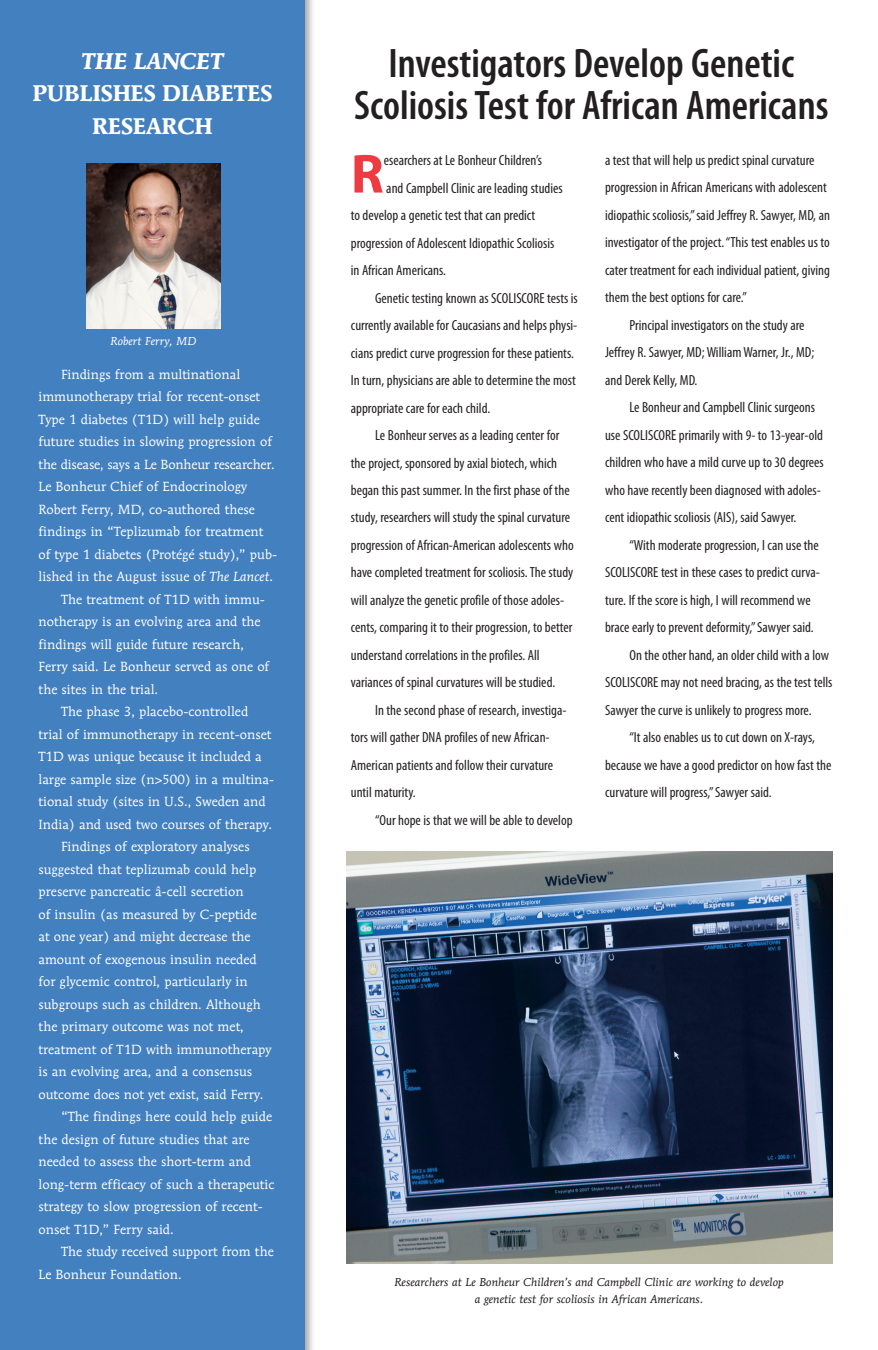
<style>
.page{position:relative;width:878px;height:1350px;background:#fff}
.page>*{position:absolute;margin:0;border:0;box-sizing:border-box;transform-origin:0 0}
.t1{font:700 55.5px "Myriad Pro";color:#ee3a41}
.t2{font:600 condensed 41.5px/42.1px "Myriad Pro";color:#231f20;text-align:center}
.t3{font:700 22.5px/32.6px "Mendoza Roman";letter-spacing:-.02em;color:#fff;text-align:center}
.t4{font:italic 700 22.5px "Mendoza Roman";letter-spacing:-.02em;color:#fff}
.t5{font:condensed 14.75px "Myriad Pro";color:#231f20}
.t6{font:13.12px "Mendoza Roman";color:#fff}
.t7{font:italic 11.25px/16.2px "Mendoza Roman";color:#231f20;text-align:center}
.t8{font:italic 11.25px "Mendoza Roman";color:#fff}
.s1{font-style:italic}
</style>
<div class="page">
<img style="left:346px;top:851px;width:486px;height:412px">
<div style="left:0;top:0;width:315px;height:1350px;background:#231f20;opacity:.45"></div>
<div style="left:0;top:0;width:305px;height:1350px;background:#4380bf"></div>
<img style="left:86px;top:163px;width:134px;height:165px">
<h3 class="t4" style="left:81px;top:47px;width:144px">THE LANCET</h3>
<h3 class="t3" style="left:32px;top:77px;width:241px">PUBLISHES DIABETES<br>RESEARCH</h3>
<p class="t8" style="left:110px;top:334px;width:87px">Robert Ferry, MD</p>
<p class="t6" style="left:61px;top:366px;width:181px">Findings from a multinational</p>
<p class="t6" style="left:38px;top:389px;width:223px">immunotherapy trial for recent-onset</p>
<p class="t6" style="left:38px;top:411px;width:223px">Type 1 diabetes (T1D) will help guide</p>
<p class="t6" style="left:38px;top:434px;width:235px">future studies in slowing progression of</p>
<p class="t6" style="left:38px;top:456px;width:238px">the disease, says a Le Bonheur researcher.</p>
<p class="t6" style="left:38px;top:479px;width:210px">Le Bonheur Chief of Endocrinology</p>
<p class="t6" style="left:38px;top:501px;width:218px">Robert Ferry, MD, co-authored these</p>
<p class="t6" style="left:38px;top:524px;width:226px">findings in “Teplizumab for treatment</p>
<p class="t6" style="left:38px;top:546px;width:240px">of type 1 diabetes (Protégé study),” pub-</p>
<p class="t6" style="left:38px;top:569px;width:236px">lished in the August issue of <span class="s1">The Lancet</span>.</p>
<p class="t6" style="left:61px;top:591px;width:205px">The treatment of T1D with immu-</p>
<p class="t6" style="left:38px;top:614px;width:224px">notherapy is an evolving area and the</p>
<p class="t6" style="left:38px;top:636px;width:207px">findings will guide future research,</p>
<p class="t6" style="left:38px;top:659px;width:232px">Ferry said. Le Bonheur served as one of</p>
<p class="t6" style="left:38px;top:681px;width:121px">the sites in the trial.</p>
<p class="t6" style="left:61px;top:704px;width:189px">The phase 3, placebo-controlled</p>
<p class="t6" style="left:38px;top:726px;width:234px">trial of immunotherapy in recent-onset</p>
<p class="t6" style="left:38px;top:749px;width:225px">T1D was unique because it included a</p>
<p class="t6" style="left:38px;top:771px;width:237px">large sample size (n&gt;500) in a multina-</p>
<p class="t6" style="left:38px;top:794px;width:229px">tional study (sites in U.S., Sweden and</p>
<p class="t6" style="left:38px;top:816px;width:235px">India) and used two courses of therapy.</p>
<p class="t6" style="left:61px;top:839px;width:190px">Findings of exploratory analyses</p>
<p class="t6" style="left:38px;top:861px;width:219px">suggested that teplizumab could help</p>
<p class="t6" style="left:38px;top:884px;width:207px">preserve pancreatic â-cell secretion</p>
<p class="t6" style="left:38px;top:906px;width:220px">of insulin (as measured by C-peptide</p>
<p class="t6" style="left:38px;top:929px;width:213px">at one year) and might decrease the</p>
<p class="t6" style="left:38px;top:951px;width:220px">amount of exogenous insulin needed</p>
<p class="t6" style="left:38px;top:974px;width:211px">for glycemic control, particularly in</p>
<p class="t6" style="left:38px;top:996px;width:224px">subgroups such as children. Although</p>
<p class="t6" style="left:38px;top:1019px;width:207px">the primary outcome was not met,</p>
<p class="t6" style="left:38px;top:1041px;width:235px">treatment of T1D with immunotherapy</p>
<p class="t6" style="left:38px;top:1064px;width:215px">is an evolving area, and a consensus</p>
<p class="t6" style="left:38px;top:1086px;width:226px">outcome does not yet exist, said Ferry.</p>
<p class="t6" style="left:61px;top:1109px;width:212px">“The findings here could help guide</p>
<p class="t6" style="left:38px;top:1131px;width:213px">the design of future studies that are</p>
<p class="t6" style="left:38px;top:1154px;width:214px">needed to assess the short-term and</p>
<p class="t6" style="left:38px;top:1176px;width:237px">long-term efficacy of such a therapeutic</p>
<p class="t6" style="left:38px;top:1199px;width:226px">strategy to slow progression of recent-</p>
<p class="t6" style="left:38px;top:1221px;width:137px">onset T1D,” Ferry said.</p>
<p class="t6" style="left:61px;top:1244px;width:214px">The study received support from the</p>
<p class="t6" style="left:38px;top:1266px;width:145px">Le Bonheur Foundation.</p>
<h2 class="t2" style="left:354px;top:41px;width:476px">Investigators Develop Genetic<br>Scoliosis Test for African Americans</h2>
<h1 class="t1" style="left:351px;top:138px;width:34px">R</h1>
<p class="t5" style="left:384px;top:151px;width:160px">esearchers at Le Bonheur Children’s</p>
<p class="t5" style="left:605px;top:151px;width:211px">a test that will help us predict spinal curvature</p>
<p class="t5" style="left:605px;top:179px;width:223px">progression in African Americans with adolescent</p>
<p class="t5" style="left:605px;top:206px;width:226px">idiopathic scoliosis,” said Jeffrey R. Sawyer, MD, an</p>
<p class="t5" style="left:605px;top:234px;width:226px">investigator of the project. “This test enables us to</p>
<p class="t5" style="left:605px;top:261px;width:226px">cater treatment for each individual patient, giving</p>
<p class="t5" style="left:605px;top:289px;width:143px">them the best options for care.”</p>
<p class="t5" style="left:629px;top:316px;width:177px">Principal investigators on the study are</p>
<p class="t5" style="left:605px;top:344px;width:211px">Jeffrey R. Sawyer, MD; William Warner, Jr., MD;</p>
<p class="t5" style="left:605px;top:371px;width:94px">and Derek Kelly, MD.</p>
<p class="t5" style="left:629px;top:399px;width:187px">Le Bonheur and Campbell Clinic surgeons</p>
<p class="t5" style="left:605px;top:426px;width:219px">use SCOLISCORE primarily with 9- to 13-year-old</p>
<p class="t5" style="left:605px;top:454px;width:220px">children who have a mild curve up to 30 degrees</p>
<p class="t5" style="left:605px;top:481px;width:217px">who have recently been diagnosed with adoles-</p>
<p class="t5" style="left:605px;top:509px;width:193px">cent idiopathic scoliosis (AIS), said Sawyer.</p>
<p class="t5" style="left:629px;top:536px;width:191px">“With moderate progression, I can use the</p>
<p class="t5" style="left:605px;top:564px;width:216px">SCOLISCORE test in these cases to predict curva-</p>
<p class="t5" style="left:605px;top:591px;width:207px">ture. If the score is high, I will recommend we</p>
<p class="t5" style="left:605px;top:619px;width:210px">brace early to prevent deformity,” Sawyer said.</p>
<p class="t5" style="left:629px;top:646px;width:201px">On the other hand, an older child with a low</p>
<p class="t5" style="left:605px;top:674px;width:229px">SCOLISCORE may not need bracing, as the test tells</p>
<p class="t5" style="left:605px;top:701px;width:208px">Sawyer the curve is unlikely to progress more.</p>
<p class="t5" style="left:629px;top:729px;width:187px">“It also enables us to cut down on X-rays,</p>
<p class="t5" style="left:605px;top:756px;width:228px">because we have a good predictor on how fast the</p>
<p class="t5" style="left:605px;top:784px;width:168px">curvature will progress,” Sawyer said.</p>
<p class="t5" style="left:386px;top:179px;width:178px">and Campbell Clinic are leading studies</p>
<p class="t5" style="left:351px;top:206px;width:186px">to develop a genetic test that can predict</p>
<p class="t5" style="left:351px;top:234px;width:205px">progression of Adolescent Idiopathic Scoliosis</p>
<p class="t5" style="left:351px;top:261px;width:97px">in African Americans.</p>
<p class="t5" style="left:375px;top:289px;width:204px">Genetic testing known as SCOLISCORE tests is</p>
<p class="t5" style="left:351px;top:316px;width:228px">currently available for Caucasians and helps physi-</p>
<p class="t5" style="left:351px;top:344px;width:224px">cians predict curve progression for these patients.</p>
<p class="t5" style="left:351px;top:371px;width:226px">In turn, physicians are able to determine the most</p>
<p class="t5" style="left:351px;top:399px;width:141px">appropriate care for each child.</p>
<p class="t5" style="left:375px;top:426px;width:186px">Le Bonheur serves as a leading center for</p>
<p class="t5" style="left:351px;top:454px;width:208px">the project, sponsored by axial biotech, which</p>
<p class="t5" style="left:351px;top:481px;width:220px">began this past summer. In the first phase of the</p>
<p class="t5" style="left:351px;top:509px;width:221px">study, researchers will study the spinal curvature</p>
<p class="t5" style="left:351px;top:536px;width:224px">progression of African-American adolescents who</p>
<p class="t5" style="left:351px;top:564px;width:224px">have completed treatment for scoliosis. The study</p>
<p class="t5" style="left:351px;top:591px;width:215px">will analyze the genetic profile of those adoles-</p>
<p class="t5" style="left:351px;top:619px;width:223px">cents, comparing it to their progression, to better</p>
<p class="t5" style="left:351px;top:646px;width:190px">understand correlations in the profiles. All</p>
<p class="t5" style="left:351px;top:674px;width:206px">variances of spinal curvatures will be studied.</p>
<p class="t5" style="left:375px;top:701px;width:193px">In the second phase of research, investiga-</p>
<p class="t5" style="left:351px;top:729px;width:200px">tors will gather DNA profiles of new African-</p>
<p class="t5" style="left:351px;top:756px;width:204px">American patients and follow their curvature</p>
<p class="t5" style="left:351px;top:784px;width:66px">until maturity.</p>
<p class="t5" style="left:375px;top:811px;width:199px">“Our hope is that we will be able to develop</p>
<p class="t7" style="left:394px;top:1274px;width:391px">Researchers at Le Bonheur Children’s and Campbell Clinic are working to develop a genetic test for scoliosis in African Americans.</p>
</div>
